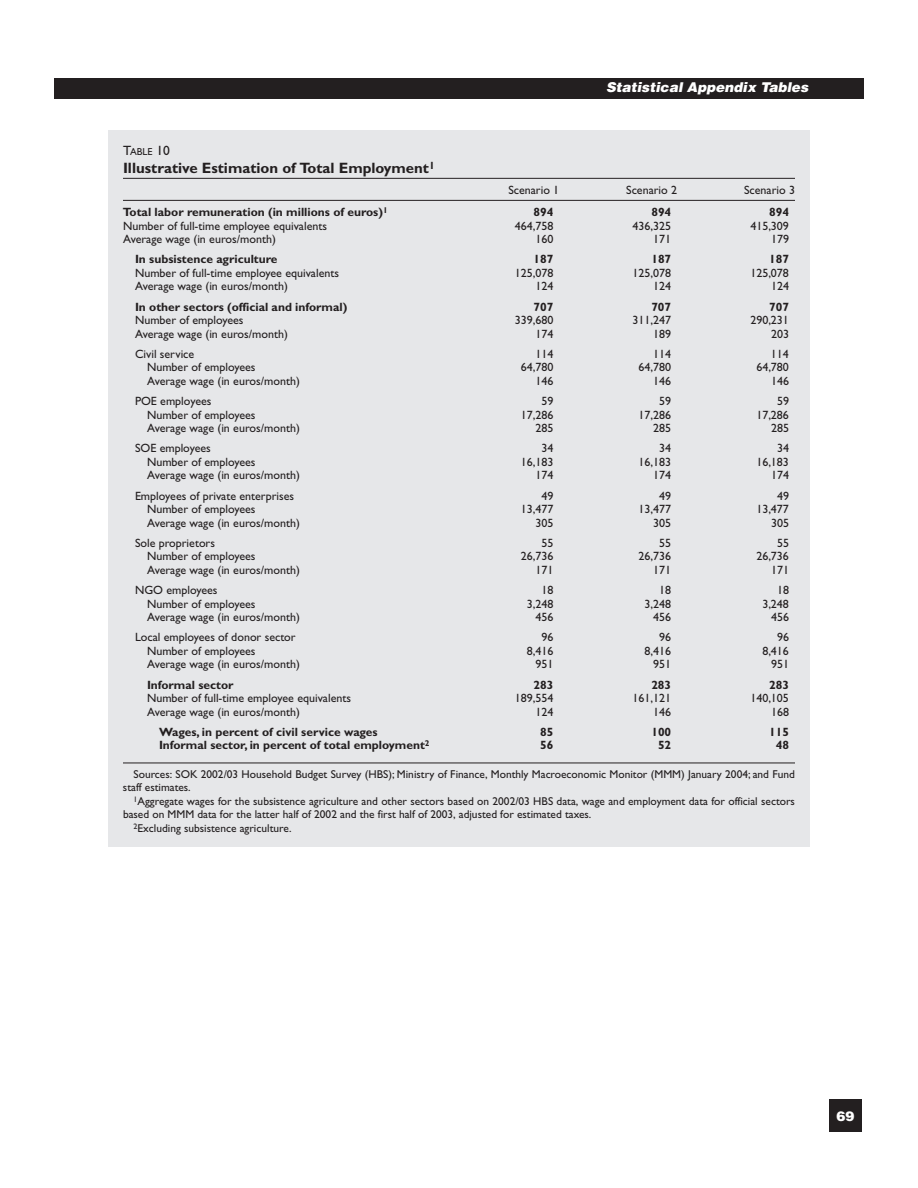
<style>
.page{position:relative;width:918px;height:1188px;background:#fff}
.page>*{position:absolute;margin:0;border:0;box-sizing:border-box;transform-origin:0 0}
.t1{font:700 15px "Gill Sans";color:#231f20}
.t2{font:italic 900 13.5px "Helvetica";color:#fff}
.t3{font:900 13.5px "Helvetica";color:#fff}
.t4{font:12px "Gill Sans";color:#231f20}
.t5{font:700 12px "Gill Sans";color:#231f20}
.t6{font:11.4px/13.5px "Gill Sans";color:#231f20}
.t7{font:10.2px "Gill Sans";color:#231f20}
.s1{font-size:13.5px}
</style>
<div class="page">
<div style="left:54px;top:78px;width:810px;height:21px;background:#231f20"></div>
<div style="left:108px;top:130px;width:702px;height:717px;background:#e6e7e9"></div>
<hr style="left:123px;top:178px;width:672px;height:1px;background:#231f20">
<hr style="left:123px;top:200px;width:672px;height:1px;background:#231f20">
<hr style="left:123px;top:763px;width:672px;height:1px;background:#231f20">
<div style="left:829px;top:1100px;width:33px;height:32px;background:#231f20"></div>
<p class="t7" style="left:123px;top:148px;width:48px"><span class="s1">T</span>ABLE <span class="s1">10</span></p>
<p class="t1" style="left:123px;top:162px;width:313px">Illustrative Estimation of Total Employment<sup>1</sup></p>
<p class="t2" style="left:606px;top:82px;width:204px">Statistical Appendix Tables</p>
<p class="t4" style="left:508px;top:186px;width:52px">Scenario 1</p>
<p class="t4" style="left:626px;top:186px;width:52px">Scenario 2</p>
<p class="t4" style="left:744px;top:186px;width:52px">Scenario 3</p>
<p class="t5" style="left:123px;top:208px;width:266px">Total labor remuneration (in millions of euros)<sup>1</sup></p>
<p class="t5" style="left:534px;top:208px;width:21px">894</p>
<p class="t5" style="left:651px;top:208px;width:21px">894</p>
<p class="t5" style="left:769px;top:208px;width:21px">894</p>
<p class="t4" style="left:123px;top:222px;width:206px">Number of full-time employee equivalents</p>
<p class="t4" style="left:515px;top:222px;width:40px">464,758</p>
<p class="t4" style="left:633px;top:222px;width:40px">436,325</p>
<p class="t4" style="left:750px;top:222px;width:40px">415,309</p>
<p class="t4" style="left:123px;top:235px;width:154px">Average wage (in euros/month)</p>
<p class="t4" style="left:536px;top:235px;width:19px">160</p>
<p class="t4" style="left:653px;top:235px;width:19px">171</p>
<p class="t4" style="left:771px;top:235px;width:19px">179</p>
<p class="t5" style="left:135px;top:255px;width:144px">In subsistence agriculture</p>
<p class="t5" style="left:534px;top:255px;width:21px">187</p>
<p class="t5" style="left:651px;top:255px;width:21px">187</p>
<p class="t5" style="left:769px;top:255px;width:21px">187</p>
<p class="t4" style="left:135px;top:269px;width:206px">Number of full-time employee equivalents</p>
<p class="t4" style="left:515px;top:269px;width:40px">125,078</p>
<p class="t4" style="left:633px;top:269px;width:40px">125,078</p>
<p class="t4" style="left:750px;top:269px;width:40px">125,078</p>
<p class="t4" style="left:135px;top:282px;width:154px">Average wage (in euros/month)</p>
<p class="t4" style="left:536px;top:282px;width:19px">124</p>
<p class="t4" style="left:653px;top:282px;width:19px">124</p>
<p class="t4" style="left:771px;top:282px;width:19px">124</p>
<p class="t5" style="left:135px;top:303px;width:214px">In other sectors (official and informal)</p>
<p class="t5" style="left:534px;top:303px;width:21px">707</p>
<p class="t5" style="left:651px;top:303px;width:21px">707</p>
<p class="t5" style="left:769px;top:303px;width:21px">707</p>
<p class="t4" style="left:135px;top:316px;width:110px">Number of employees</p>
<p class="t4" style="left:515px;top:316px;width:40px">339,680</p>
<p class="t4" style="left:633px;top:316px;width:40px">311,247</p>
<p class="t4" style="left:750px;top:316px;width:40px">290,231</p>
<p class="t4" style="left:135px;top:330px;width:154px">Average wage (in euros/month)</p>
<p class="t4" style="left:536px;top:330px;width:19px">174</p>
<p class="t4" style="left:653px;top:330px;width:19px">189</p>
<p class="t4" style="left:771px;top:330px;width:19px">203</p>
<p class="t4" style="left:135px;top:350px;width:61px">Civil service</p>
<p class="t4" style="left:536px;top:350px;width:19px">114</p>
<p class="t4" style="left:653px;top:350px;width:19px">114</p>
<p class="t4" style="left:771px;top:350px;width:19px">114</p>
<p class="t4" style="left:147px;top:363px;width:110px">Number of employees</p>
<p class="t4" style="left:521px;top:363px;width:34px">64,780</p>
<p class="t4" style="left:639px;top:363px;width:34px">64,780</p>
<p class="t4" style="left:756px;top:363px;width:34px">64,780</p>
<p class="t4" style="left:147px;top:377px;width:154px">Average wage (in euros/month)</p>
<p class="t4" style="left:536px;top:377px;width:19px">146</p>
<p class="t4" style="left:653px;top:377px;width:19px">146</p>
<p class="t4" style="left:771px;top:377px;width:19px">146</p>
<p class="t4" style="left:135px;top:397px;width:78px">POE employees</p>
<p class="t4" style="left:542px;top:397px;width:13px">59</p>
<p class="t4" style="left:659px;top:397px;width:13px">59</p>
<p class="t4" style="left:777px;top:397px;width:13px">59</p>
<p class="t4" style="left:147px;top:411px;width:110px">Number of employees</p>
<p class="t4" style="left:521px;top:411px;width:34px">17,286</p>
<p class="t4" style="left:639px;top:411px;width:34px">17,286</p>
<p class="t4" style="left:756px;top:411px;width:34px">17,286</p>
<p class="t4" style="left:147px;top:424px;width:154px">Average wage (in euros/month)</p>
<p class="t4" style="left:536px;top:424px;width:19px">285</p>
<p class="t4" style="left:653px;top:424px;width:19px">285</p>
<p class="t4" style="left:771px;top:424px;width:19px">285</p>
<p class="t4" style="left:135px;top:444px;width:77px">SOE employees</p>
<p class="t4" style="left:542px;top:444px;width:13px">34</p>
<p class="t4" style="left:659px;top:444px;width:13px">34</p>
<p class="t4" style="left:777px;top:444px;width:13px">34</p>
<p class="t4" style="left:147px;top:458px;width:110px">Number of employees</p>
<p class="t4" style="left:521px;top:458px;width:34px">16,183</p>
<p class="t4" style="left:639px;top:458px;width:34px">16,183</p>
<p class="t4" style="left:756px;top:458px;width:34px">16,183</p>
<p class="t4" style="left:147px;top:471px;width:154px">Average wage (in euros/month)</p>
<p class="t4" style="left:536px;top:471px;width:19px">174</p>
<p class="t4" style="left:653px;top:471px;width:19px">174</p>
<p class="t4" style="left:771px;top:471px;width:19px">174</p>
<p class="t4" style="left:135px;top:492px;width:161px">Employees of private enterprises</p>
<p class="t4" style="left:542px;top:492px;width:13px">49</p>
<p class="t4" style="left:659px;top:492px;width:13px">49</p>
<p class="t4" style="left:777px;top:492px;width:13px">49</p>
<p class="t4" style="left:147px;top:505px;width:110px">Number of employees</p>
<p class="t4" style="left:521px;top:505px;width:34px">13,477</p>
<p class="t4" style="left:639px;top:505px;width:34px">13,477</p>
<p class="t4" style="left:756px;top:505px;width:34px">13,477</p>
<p class="t4" style="left:147px;top:519px;width:154px">Average wage (in euros/month)</p>
<p class="t4" style="left:536px;top:519px;width:19px">305</p>
<p class="t4" style="left:653px;top:519px;width:19px">305</p>
<p class="t4" style="left:771px;top:519px;width:19px">305</p>
<p class="t4" style="left:135px;top:539px;width:82px">Sole proprietors</p>
<p class="t4" style="left:542px;top:539px;width:13px">55</p>
<p class="t4" style="left:659px;top:539px;width:13px">55</p>
<p class="t4" style="left:777px;top:539px;width:13px">55</p>
<p class="t4" style="left:147px;top:552px;width:110px">Number of employees</p>
<p class="t4" style="left:521px;top:552px;width:34px">26,736</p>
<p class="t4" style="left:639px;top:552px;width:34px">26,736</p>
<p class="t4" style="left:756px;top:552px;width:34px">26,736</p>
<p class="t4" style="left:147px;top:566px;width:154px">Average wage (in euros/month)</p>
<p class="t4" style="left:536px;top:566px;width:19px">171</p>
<p class="t4" style="left:653px;top:566px;width:19px">171</p>
<p class="t4" style="left:771px;top:566px;width:19px">171</p>
<p class="t4" style="left:135px;top:586px;width:84px">NGO employees</p>
<p class="t4" style="left:542px;top:586px;width:13px">18</p>
<p class="t4" style="left:659px;top:586px;width:13px">18</p>
<p class="t4" style="left:777px;top:586px;width:13px">18</p>
<p class="t4" style="left:147px;top:600px;width:110px">Number of employees</p>
<p class="t4" style="left:527px;top:600px;width:28px">3,248</p>
<p class="t4" style="left:645px;top:600px;width:28px">3,248</p>
<p class="t4" style="left:762px;top:600px;width:28px">3,248</p>
<p class="t4" style="left:147px;top:613px;width:154px">Average wage (in euros/month)</p>
<p class="t4" style="left:536px;top:613px;width:19px">456</p>
<p class="t4" style="left:653px;top:613px;width:19px">456</p>
<p class="t4" style="left:771px;top:613px;width:19px">456</p>
<p class="t4" style="left:135px;top:633px;width:162px">Local employees of donor sector</p>
<p class="t4" style="left:542px;top:633px;width:13px">96</p>
<p class="t4" style="left:659px;top:633px;width:13px">96</p>
<p class="t4" style="left:777px;top:633px;width:13px">96</p>
<p class="t4" style="left:147px;top:647px;width:110px">Number of employees</p>
<p class="t4" style="left:527px;top:647px;width:28px">8,416</p>
<p class="t4" style="left:645px;top:647px;width:28px">8,416</p>
<p class="t4" style="left:762px;top:647px;width:28px">8,416</p>
<p class="t4" style="left:147px;top:660px;width:154px">Average wage (in euros/month)</p>
<p class="t4" style="left:536px;top:660px;width:19px">951</p>
<p class="t4" style="left:653px;top:660px;width:19px">951</p>
<p class="t4" style="left:771px;top:660px;width:19px">951</p>
<p class="t5" style="left:147px;top:681px;width:88px">Informal sector</p>
<p class="t5" style="left:534px;top:681px;width:21px">283</p>
<p class="t5" style="left:651px;top:681px;width:21px">283</p>
<p class="t5" style="left:769px;top:681px;width:21px">283</p>
<p class="t4" style="left:147px;top:694px;width:206px">Number of full-time employee equivalents</p>
<p class="t4" style="left:515px;top:694px;width:40px">189,554</p>
<p class="t4" style="left:633px;top:694px;width:40px">161,121</p>
<p class="t4" style="left:750px;top:694px;width:40px">140,105</p>
<p class="t4" style="left:147px;top:708px;width:154px">Average wage (in euros/month)</p>
<p class="t4" style="left:536px;top:708px;width:19px">124</p>
<p class="t4" style="left:653px;top:708px;width:19px">146</p>
<p class="t4" style="left:771px;top:708px;width:19px">168</p>
<p class="t5" style="left:159px;top:728px;width:220px">Wages, in percent of civil service wages</p>
<p class="t5" style="left:540px;top:728px;width:15px">85</p>
<p class="t5" style="left:651px;top:728px;width:21px">100</p>
<p class="t5" style="left:769px;top:728px;width:21px">115</p>
<p class="t5" style="left:159px;top:741px;width:272px">Informal sector, in percent of total employment<sup>2</sup></p>
<p class="t5" style="left:540px;top:741px;width:15px">56</p>
<p class="t5" style="left:658px;top:741px;width:15px">52</p>
<p class="t5" style="left:776px;top:741px;width:15px">48</p>
<p class="t6" style="left:123px;top:769px;width:674px;text-indent:11px">Sources: SOK 2002/03 Household Budget Survey (HBS); Ministry of Finance, Monthly Macroeconomic Monitor (MMM) January 2004; and Fund staff estimates.</p>
<p class="t6" style="left:134px;top:796px;width:663px"><sup>1</sup>Aggregate wages for the subsistence agriculture and other sectors based on 2002/03 HBS data, wage and employment data for official sectors</p>
<p class="t6" style="left:123px;top:809px;width:470px">based on MMM data for the latter half of 2002 and the first half of 2003, adjusted for estimated taxes.</p>
<p class="t6" style="left:134px;top:823px;width:160px"><sup>2</sup>Excluding subsistence agriculture.</p>
<p class="t3" style="left:836px;top:1111px;width:20px">69</p>
</div>
